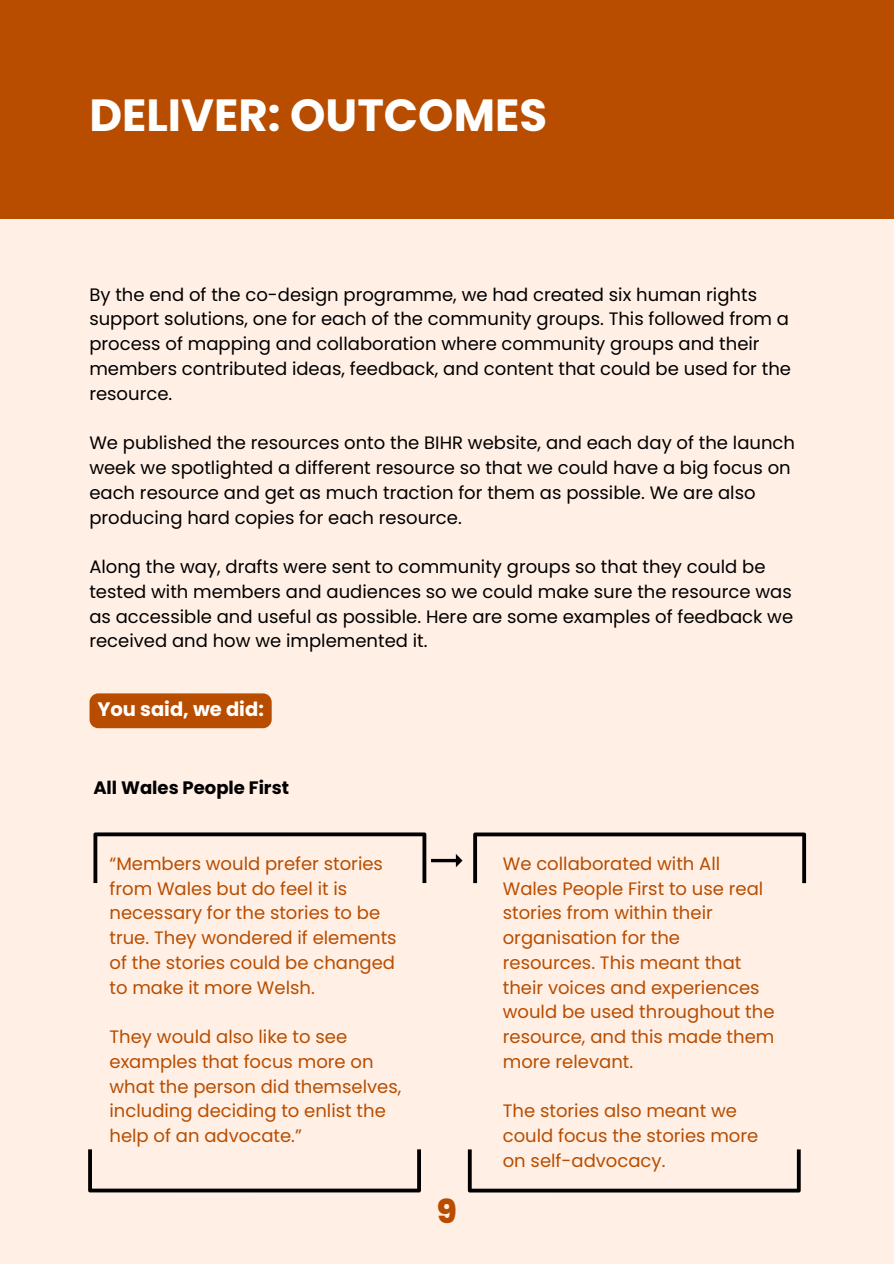
<style>
.page{position:relative;width:894px;height:1264px;background:#fff}
.page>*{position:absolute;margin:0;border:0;box-sizing:border-box;transform-origin:0 0}
.t1{font:700 45px "Poppins";color:#fff}
.t2{font:800 33px "Poppins";color:#b84d00}
.t3{font:700 19.5px "Poppins";color:#fff}
.t4{font:18px/24.8px "Poppins";color:#000}
.t5{font:18px/24.8px "Poppins";color:#b84d00}
.t6{font:700 18px "Poppins";color:#000}
</style>
<div class="page">
<div style="left:0;top:0;width:893px;height:1263px;background:#ffefe5"></div>
<div style="left:0;top:0;width:893px;height:218px;background:#b84d00"></div>
<svg style="left:88px;top:1149px;width:333px;height:43px"></svg>
<svg style="left:473px;top:832px;width:333px;height:51px"></svg>
<svg style="left:467px;top:1149px;width:333px;height:43px"></svg>
<svg style="left:93px;top:832px;width:369px;height:51px"></svg>
<div style="left:89px;top:693px;width:182px;height:35px;background:#b84d00;border-radius:9px"></div>
<h1 class="t1" style="left:89px;top:84px;width:459px">DELIVER: OUTCOMES</h1>
<p class="t4" style="left:89px;top:282px;width:703px">By the end of the co-design programme, we had created six human rights support solutions, one for each of the community groups. This followed from a process of mapping and collaboration where community groups and their members contributed ideas, feedback, and content that could be used for the resource.</p>
<p class="t4" style="left:89px;top:430px;width:707px">We published the resources onto the BIHR website, and each day of the launch week we spotlighted a different resource so that we could have a big focus on each resource and get as much traction for them as possible. We are also producing hard copies for each resource.</p>
<p class="t4" style="left:89px;top:554px;width:705px">Along the way, drafts were sent to community groups so that they could be tested with members and audiences so we could make sure the resource was as accessible and useful as possible. Here are some examples of feedback we received and how we implemented it.</p>
<p class="t3" style="left:97px;top:696px;width:168px">You said, we did:</p>
<p class="t6" style="left:93px;top:774px;width:197px">All Wales People First</p>
<p class="t5" style="left:109px;top:851px;width:288px">“Members would prefer stories from Wales but do feel it is necessary for the stories to be true. They wondered if elements of the stories could be changed to make it more Welsh.</p>
<p class="t5" style="left:109px;top:1024px;width:293px">They would also like to see examples that focus more on what the person did themselves, including deciding to enlist the help of an advocate.”</p>
<h2 class="t2" style="left:436px;top:1188px;width:21px">9</h2>
<p class="t5" style="left:502px;top:851px;width:273px">We collaborated with All<br>Wales People First to use real stories from within their organisation for the resources. This meant that their voices and experiences would be used throughout the resource, and this made them more relevant.</p>
<p class="t5" style="left:502px;top:1098px;width:257px">The stories also meant we could focus the stories more on self-advocacy.</p>
</div>
